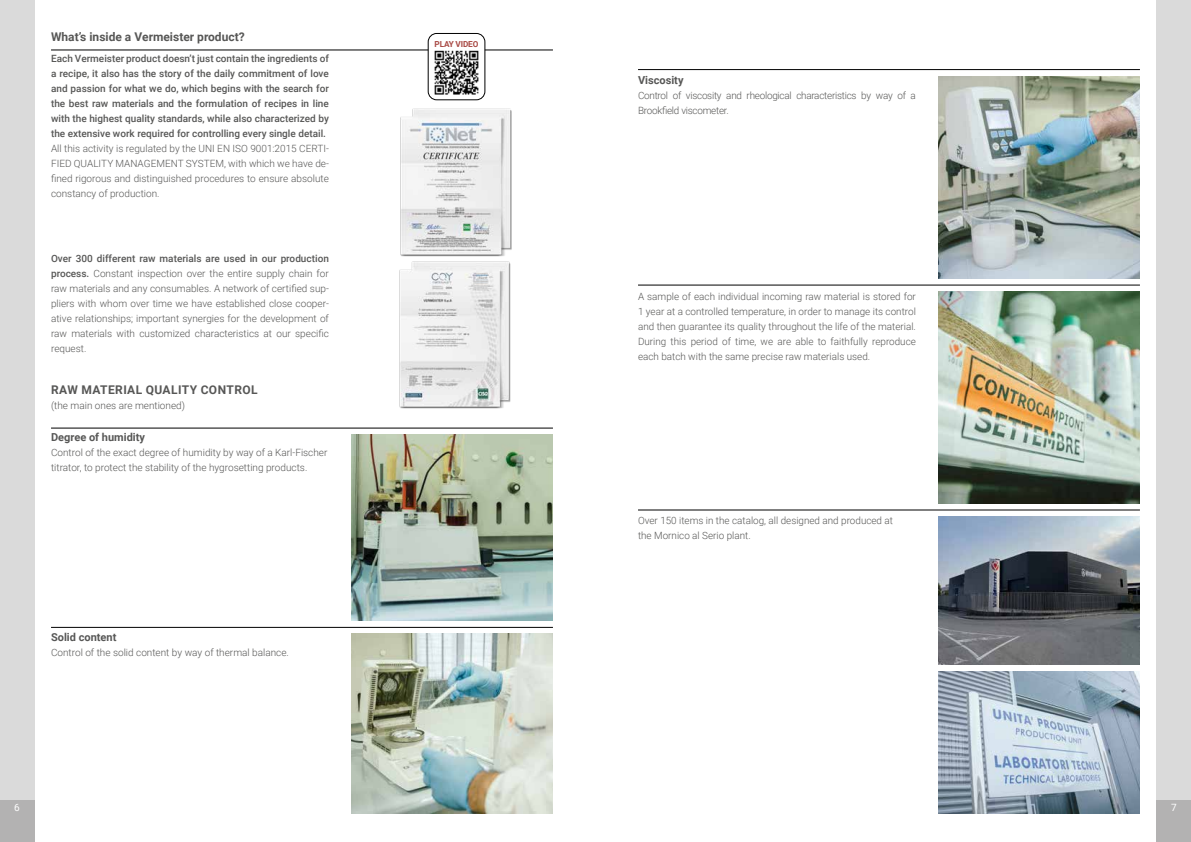
<style>
.page{position:relative;width:1191px;height:842px;background:#fff}
.page>*{position:absolute;margin:0;border:0;box-sizing:border-box;transform-origin:0 0}
.t1{font:700 12px "Roboto";color:#575756}
.t2{font:700 12px "Roboto";letter-spacing:.035em;color:#575756}
.t3{font:700 11px "Roboto";color:#575756}
.t4{font:300 10px/15px "Roboto";color:#575756;text-align:justify}
.t5{font:500 10px/15px "Roboto";color:#575756;text-align:justify}
.t6{font:300 10px/15px "Roboto";letter-spacing:-.025em;color:#575756}
.t7{font:10px "Roboto";color:#fff}
.t8{font:700 8.3px "Roboto";letter-spacing:-.02em;color:#a94b46}
.s1{font-weight:500}
</style>
<div class="page">
<hr style="left:51px;top:50px;width:502px;height:1px;background:#000">
<div style="left:0;top:0;width:34px;height:80px;background:#dadada"></div>
<div style="left:0;top:80px;width:34px;height:80px;background:#dadada"></div>
<div style="left:0;top:160px;width:34px;height:80px;background:#dadada"></div>
<div style="left:0;top:240px;width:34px;height:80px;background:#dadada"></div>
<div style="left:0;top:320px;width:34px;height:80px;background:#dadada"></div>
<div style="left:0;top:400px;width:34px;height:80px;background:#dadada"></div>
<div style="left:0;top:480px;width:34px;height:80px;background:#dadada"></div>
<div style="left:0;top:560px;width:34px;height:80px;background:#dadada"></div>
<div style="left:0;top:640px;width:34px;height:80px;background:#dadada"></div>
<div style="left:0;top:720px;width:34px;height:80px;background:#dadada"></div>
<div style="left:0;top:800px;width:34px;height:42px;background:#b3b2b2"></div>
<div style="left:1157px;top:0;width:34px;height:80px;background:#dadada"></div>
<div style="left:1157px;top:80px;width:34px;height:80px;background:#dadada"></div>
<div style="left:1157px;top:160px;width:34px;height:80px;background:#dadada"></div>
<div style="left:1157px;top:240px;width:34px;height:80px;background:#dadada"></div>
<div style="left:1157px;top:320px;width:34px;height:80px;background:#dadada"></div>
<div style="left:1157px;top:400px;width:34px;height:80px;background:#dadada"></div>
<div style="left:1157px;top:480px;width:34px;height:80px;background:#dadada"></div>
<div style="left:1157px;top:560px;width:34px;height:80px;background:#dadada"></div>
<div style="left:1157px;top:640px;width:34px;height:80px;background:#dadada"></div>
<div style="left:1157px;top:720px;width:34px;height:80px;background:#dadada"></div>
<div style="left:1157px;top:800px;width:34px;height:42px;background:#b3b2b2"></div>
<img style="left:938px;top:76px;width:202px;height:203px">
<img style="left:938px;top:291px;width:202px;height:212px">
<img style="left:938px;top:516px;width:202px;height:149px">
<img style="left:938px;top:671px;width:202px;height:143px">
<img style="left:351px;top:435px;width:202px;height:186px">
<img style="left:351px;top:634px;width:202px;height:180px">
<img style="left:400px;top:98px;width:112px;height:153px">
<img style="left:399px;top:251px;width:112px;height:158px">
<hr style="left:51px;top:428px;width:502px;height:1px;background:#000">
<hr style="left:638px;top:69px;width:502px;height:1px;background:#000">
<hr style="left:638px;top:285px;width:502px;height:1px;background:#000">
<hr style="left:638px;top:510px;width:502px;height:1px;background:#000">
<hr style="left:51px;top:627px;width:502px;height:1px;background:#000">
<div style="left:428px;top:33px;width:57px;height:67px;background:#fff;border-radius:9px"></div>
<div style="left:428px;top:33px;width:57px;height:67px;border:1px solid #000;border-radius:9px"></div>
<img style="left:434px;top:50px;width:45px;height:45px">
<p class="t1" style="left:51px;top:29px;width:195px">What’s inside a Vermeister product?</p>
<p class="t5" style="left:51px;top:50px;width:279px">Each Vermeister product doesn’t just contain the ingredients of a recipe, it also has the story of the daily commitment of love and passion for what we do, which begins with the search for the best raw materials and the formulation of recipes in line with the highest quality standards, while also characterized by the extensive work required for controlling every single detail.</p>
<p class="t4" style="left:51px;top:140px;width:279px">All this activity is regulated by the UNI EN ISO 9001:2015 CERTI-FIED QUALITY MANAGEMENT SYSTEM, with which we have de&shy;fined rigorous and distinguished procedures to ensure absolute constancy of production.</p>
<p class="t4" style="left:51px;top:250px;width:279px"><span class="s1">Over 300 different raw materials are used in our production process.</span> Constant inspection over the entire supply chain for raw materials and any consumables. A network of certified sup&shy;pliers with whom over time we have established close cooper&shy;ative relationships; important synergies for the development of raw materials with customized characteristics at our specific request.</p>
<p class="t2" style="left:51px;top:381px;width:208px">RAW MATERIAL QUALITY CONTROL</p>
<p class="t4" style="left:51px;top:397px;width:135px">(the main ones are mentioned)</p>
<p class="t3" style="left:51px;top:429px;width:96px">Degree of humidity</p>
<p class="t4" style="left:51px;top:444px;width:278px">Control of the exact degree of humidity by way of a Karl-Fischer titrator, to protect the stability of the hygrosetting products.</p>
<p class="t3" style="left:51px;top:629px;width:67px">Solid content</p>
<p class="t4" style="left:51px;top:644px;width:239px">Control of the solid content by way of thermal balance.</p>
<p class="t8" style="left:434px;top:38px;width:45px">PLAY VIDEO</p>
<p class="t3" style="left:638px;top:72px;width:47px">Viscosity</p>
<p class="t6" style="left:638px;top:87px;width:279px">Control of viscosity and rheological characteristics by way of a<br>Brookfield viscometer.</p>
<p class="t4" style="left:638px;top:288px;width:279px">A sample of each individual incoming raw material is stored for 1 year at a controlled temperature, in order to manage its control and then guarantee its quality throughout the life of the material.<br>During this period of time, we are able to faithfully reproduce each batch with the same precise raw materials used.</p>
<p class="t4" style="left:638px;top:513px;width:256px">Over 150 items in the catalog, all designed and produced at the Mornico al Serio plant.</p>
<p class="t7" style="left:14px;top:800px;width:7px">6</p>
<p class="t7" style="left:1171px;top:800px;width:7px">7</p>
</div>
